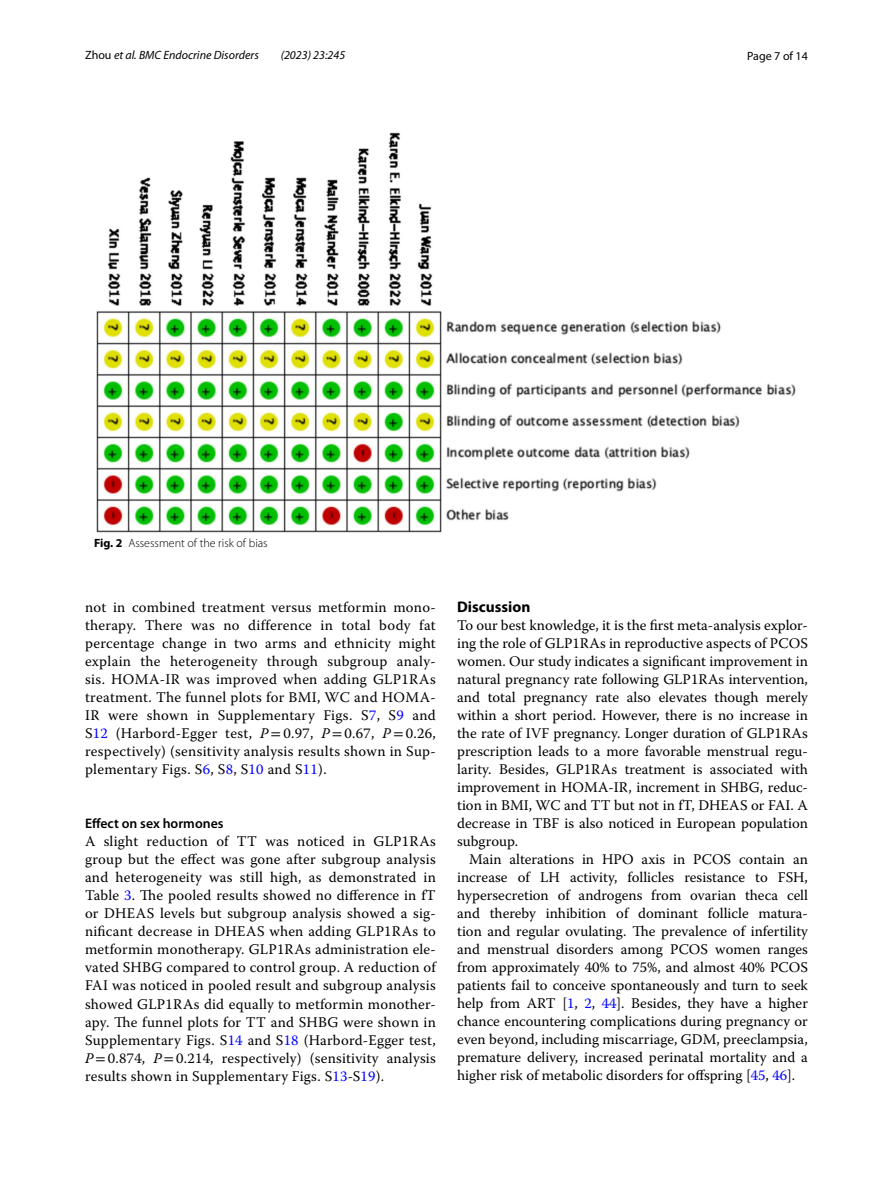
<style>
.page{position:relative;width:893px;height:1187px;background:#fff}
.page>*{position:absolute;margin:0;border:0;box-sizing:border-box;transform-origin:0 0}
.t1{font:700 15.45px "Myriad Pro";color:#000}
.t2{font:14.7px/18px "Warnock Pro";letter-spacing:.01em;color:#000;text-align:justify}
.t3{font:600 13.8px "Myriad Pro";color:#000}
.t4{font:italic 12px "Myriad Pro";color:#000}
.t5{font:300 12px "Myriad Pro";color:#000}
.t6{font:12px "Myriad Pro";color:#000}
.s1{font-style:normal}
.s2{font-weight:700}
.s3{color:#00f}
.s4{font-style:italic}
.s5{font-family:"STIX"}
</style>
<div class="page">
<img style="left:96px;top:133px;width:700px;height:399px">
<p class="t4" style="left:85px;top:48px;width:175px"><span class="s1">Zhou</span> et al. BMC Endocrine Disorders</p>
<p class="t4" style="left:281px;top:48px;width:66px">(2023) 23:245</p>
<p class="t6" style="left:747px;top:48px;width:62px">Page 7 of 14</p>
<p class="t5" style="left:94px;top:536px;width:175px"><span class="s2">Fig. 2</span> Assessment of the risk of bias</p>
<p class="t2" style="left:85px;top:597px;width:352px">not in combined treatment versus metformin mono&shy;therapy. There was no difference in total body fat percentage change in two arms and ethnicity might explain the heterogeneity through subgroup analy&shy;sis. HOMA-IR was improved when adding GLP1RAs treatment. The funnel plots for BMI, WC and HOMA-IR were shown in Supplementary Figs. S<span class="s3">7</span>, S<span class="s3">9</span> and S<span class="s3">12</span> (Harbord-Egger test, <span class="s4">P</span><span class="s5">=</span>0.97, <span class="s4">P</span><span class="s5">=</span>0.67, <span class="s4">P</span><span class="s5">=</span>0.26, respectively) (sensitivity analysis results shown in Sup&shy;plementary Figs. S<span class="s3">6</span>, S<span class="s3">8</span>, S<span class="s3">10</span> and S<span class="s3">11</span>).</p>
<p class="t3" style="left:85px;top:815px;width:140px">Effect on sex hormones</p>
<p class="t2" style="left:85px;top:832px;width:352px">A slight reduction of TT was noticed in GLP1RAs group but the effect was gone after subgroup analysis and heterogeneity was still high, as demonstrated in Table <span class="s3">3</span>. The pooled results showed no difference in fT or DHEAS levels but subgroup analysis showed a sig&shy;nificant decrease in DHEAS when adding GLP1RAs to metformin monotherapy. GLP1RAs administration ele&shy;vated SHBG compared to control group. A reduction of FAI was noticed in pooled result and subgroup analysis showed GLP1RAs did equally to metformin monother&shy;apy. The funnel plots for TT and SHBG were shown in Supplementary Figs. S<span class="s3">14</span> and S<span class="s3">18</span> (Harbord-Egger test, <span class="s4">P</span><span class="s5">=</span>0.874, <span class="s4">P</span><span class="s5">=</span>0.214, respectively) (sensitivity analysis results shown in Supplementary Figs. S<span class="s3">13</span>-S<span class="s3">19</span>).</p>
<p class="t1" style="left:457px;top:597px;width:75px">Discussion</p>
<p class="t2" style="left:457px;top:616px;width:352px">To our best knowledge, it is the first meta-analysis explor&shy;ing the role of GLP1RAs in reproductive aspects of PCOS women. Our study indicates a significant improvement in natural pregnancy rate following GLP1RAs intervention, and total pregnancy rate also elevates though merely within a short period. However, there is no increase in the rate of IVF pregnancy. Longer duration of GLP1RAs prescription leads to a more favorable menstrual regu&shy;larity. Besides, GLP1RAs treatment is associated with improvement in HOMA-IR, increment in SHBG, reduc&shy;tion in BMI, WC and TT but not in fT, DHEAS or FAI. A decrease in TBF is also noticed in European population subgroup.</p>
<p class="t2" style="left:457px;top:850px;width:352px;text-indent:12px">Main alterations in HPO axis in PCOS contain an increase of LH activity, follicles resistance to FSH, hypersecretion of androgens from ovarian theca cell and thereby inhibition of dominant follicle matura&shy;tion and regular ovulating. The prevalence of infertility and menstrual disorders among PCOS women ranges from approximately 40% to 75%, and almost 40% PCOS patients fail to conceive spontaneously and turn to seek help from ART [<span class="s3">1</span>, <span class="s3">2</span>, <span class="s3">44</span>]. Besides, they have a higher chance encountering complications during pregnancy or even beyond, including miscarriage, GDM, preeclampsia, premature delivery, increased perinatal mortality and a higher risk of metabolic disorders for offspring [<span class="s3">45</span>, <span class="s3">46</span>].</p>
</div>
